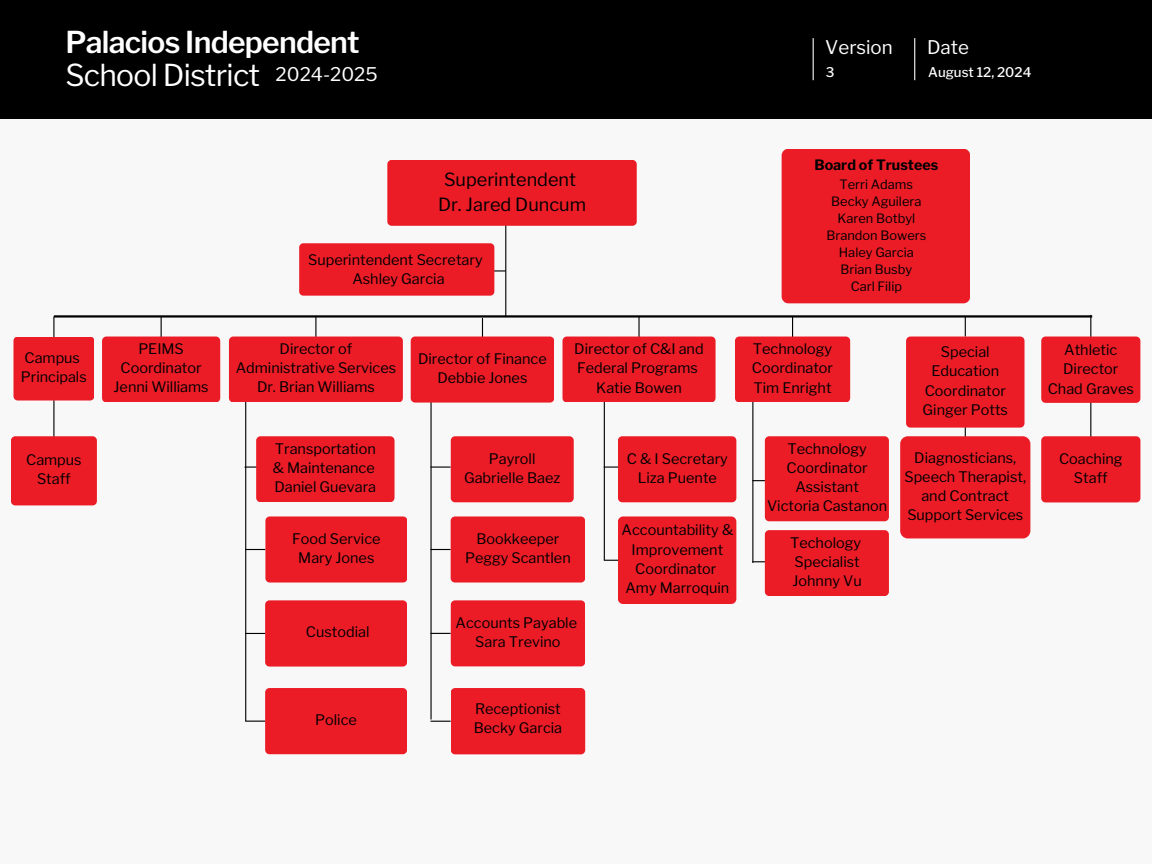
<style>
.page{position:relative;width:1152px;height:864px;background:#f8f8f8}
.page>*{position:absolute;margin:0;border:0;box-sizing:border-box;transform-origin:0 0}
.t1{font:600 30px "Libre Franklin";letter-spacing:-.025em;color:#fff}
.t2{font:30px "Libre Franklin";letter-spacing:-.025em;color:#fff}
.t3{font:18.75px "Libre Franklin";color:#fff}
.t4{font:18.15px/24.8px "Libre Franklin";color:#000;text-align:center}
.t5{font:14.4px/19.2px "Libre Franklin";color:#000;text-align:center}
.t6{font:700 14.25px "Libre Franklin";color:#000}
.t7{font:500 13.35px "Libre Franklin";color:#fff}
.t8{font:12.75px "Libre Franklin";color:#000}
</style>
<div class="page">
<hr style="left:53px;top:401px;width:1px;height:59px;background:#000">
<hr style="left:245px;top:388px;width:1px;height:333px;background:#000">
<hr style="left:430px;top:383px;width:2px;height:336px;background:#000">
<hr style="left:752px;top:561px;width:33px;height:1px;background:#000">
<hr style="left:604px;top:370px;width:1px;height:190px;background:#000">
<hr style="left:752px;top:401px;width:1px;height:162px;background:#000">
<hr style="left:638px;top:317px;width:2px;height:25px;background:#000">
<hr style="left:505px;top:215px;width:1px;height:102px;background:#000">
<hr style="left:54px;top:315px;width:1038px;height:3px;background:#000">
<div style="left:11px;top:436px;width:86px;height:69px;background:#ec1c27"></div>
<svg style="left:13px;top:316px;width:81px;height:85px"></svg>
<svg style="left:245px;top:600px;width:162px;height:67px;background:#ea3740"></svg>
<svg style="left:245px;top:688px;width:162px;height:66px;background:#eb363f"></svg>
<svg style="left:245px;top:436px;width:149px;height:66px;background:#ea2b35"></svg>
<svg style="left:229px;top:317px;width:174px;height:85px"></svg>
<svg style="left:245px;top:516px;width:162px;height:67px;background:#ea3841"></svg>
<svg style="left:430px;top:688px;width:155px;height:66px;background:#ec3842"></svg>
<svg style="left:430px;top:516px;width:155px;height:67px;background:#eb3a43"></svg>
<svg style="left:430px;top:600px;width:155px;height:66px;background:#eb3841"></svg>
<svg style="left:430px;top:436px;width:144px;height:66px;background:#eb3b44"></svg>
<hr style="left:965px;top:411px;width:1px;height:33px;background:#000">
<div style="left:900px;top:436px;width:130px;height:102px;background:#ec1c27"></div>
<svg style="left:906px;top:317px;width:119px;height:111px"></svg>
<hr style="left:604px;top:560px;width:63px;height:1px;background:#000">
<div style="left:618px;top:516px;width:118px;height:88px;background:#ec1c27"></div>
<div style="left:765px;top:530px;width:124px;height:66px;background:#ec1c27"></div>
<svg style="left:604px;top:436px;width:132px;height:66px;background:#e9303a"></svg>
<svg style="left:752px;top:436px;width:137px;height:85px;background:#ea2f39"></svg>
<div style="left:562px;top:337px;width:154px;height:65px;background:#ec1c27"></div>
<svg style="left:735px;top:317px;width:115px;height:85px"></svg>
<div style="left:387px;top:160px;width:250px;height:66px;background:#ec1c27"></div>
<hr style="left:486px;top:270px;width:20px;height:2px;background:#000">
<div style="left:299px;top:243px;width:195px;height:53px;background:#ec1c27"></div>
<hr style="left:1090px;top:388px;width:1px;height:56px;background:#000">
<div style="left:1041px;top:436px;width:99px;height:66px;background:#ec1c27"></div>
<svg style="left:1041px;top:315px;width:99px;height:88px"></svg>
<svg style="left:102px;top:317px;width:118px;height:85px"></svg>
<div style="left:782px;top:149px;width:188px;height:154px;background:#ec1c27"></div>
<div style="left:0;top:0;width:1152px;height:118px;background:#000"></div>
<hr style="left:813px;top:38px;width:1px;height:42px;background:#f8f8f8">
<hr style="left:914px;top:38px;width:1px;height:42px;background:#f8f8f8">
<svg style="left:411px;top:318px;width:143px;height:85px"></svg>
<p class="t1" style="left:65px;top:24px;width:296px">Palacios Independent</p>
<p class="t2" style="left:65px;top:57px;width:196px">School District</p>
<p class="t3" style="left:276px;top:62px;width:104px">2024-2025</p>
<p class="t3" style="left:825px;top:36px;width:69px">Version</p>
<p class="t7" style="left:826px;top:64px;width:10px">3</p>
<p class="t3" style="left:927px;top:36px;width:43px">Date</p>
<p class="t7" style="left:928px;top:64px;width:105px">August 12, 2024</p>
<h2 class="t5" style="left:25px;top:348px;width:57px">Campus</h2>
<h3 class="t5" style="left:21px;top:367px;width:67px">Principals</h3>
<h1 class="t5" style="left:26px;top:450px;width:57px">Campus<br>Staff</h1>
<p class="t5" style="left:121px;top:339px;width:83px">PEIMS<br>Coordinator</p>
<p class="t5" style="left:114px;top:378px;width:97px">Jenni Williams</p>
<p class="t4" style="left:438px;top:167px;width:150px">Superintendent<br>Dr. Jared Duncum</p>
<p class="t5" style="left:308px;top:251px;width:176px">Superintendent Secretary</p>
<p class="t5" style="left:352px;top:270px;width:94px">Ashley Garcia</p>
<p class="t5" style="left:236px;top:339px;width:162px">Director of<br>Administrative Services</p>
<p class="t5" style="left:257px;top:377px;width:119px">Dr. Brian Williams</p>
<h3 class="t5" style="left:273px;top:439px;width:105px;text-align:left">Transportation &amp; Maintenance</h3>
<h4 class="t5" style="left:274px;top:477px;width:103px">Daniel Guevara</h4>
<p class="t5" style="left:418px;top:349px;width:130px">Director of Finance</p>
<p class="t5" style="left:438px;top:368px;width:91px">Debbie Jones</p>
<p class="t5" style="left:574px;top:340px;width:131px;text-align:left">Director of C&amp;I and<br>Federal Programs</p>
<p class="t5" style="left:596px;top:378px;width:87px">Katie Bowen</p>
<p class="t5" style="left:489px;top:449px;width:48px">Payroll</p>
<p class="t5" style="left:464px;top:468px;width:98px">Gabrielle Baez</p>
<p class="t5" style="left:627px;top:449px;width:102px">C &amp; I Secretary</p>
<p class="t5" style="left:638px;top:468px;width:81px">Liza Puente</p>
<p class="t5" style="left:292px;top:529px;width:90px">Food Service</p>
<p class="t5" style="left:298px;top:548px;width:78px">Mary Jones</p>
<h3 class="t5" style="left:306px;top:623px;width:65px">Custodial</h3>
<p class="t5" style="left:476px;top:529px;width:84px">Bookkeeper</p>
<p class="t5" style="left:465px;top:548px;width:107px">Peggy Scantlen</p>
<h3 class="t5" style="left:456px;top:613px;width:123px">Accounts Payable</h3>
<p class="t5" style="left:475px;top:632px;width:87px">Sara Trevino</p>
<p class="t5" style="left:622px;top:521px;width:113px">Accountability &amp;<br>Improvement<br>Coordinator</p>
<p class="t5" style="left:625px;top:578px;width:105px">Amy Marroquin</p>
<p class="t6" style="left:814px;top:157px;width:125px">Board of Trustees</p>
<p class="t8" style="left:840px;top:176px;width:75px">Terri Adams</p>
<p class="t8" style="left:831px;top:193px;width:92px">Becky Aguilera</p>
<p class="t8" style="left:838px;top:210px;width:79px">Karen Botbyl</p>
<p class="t8" style="left:827px;top:228px;width:101px">Brandon Bowers</p>
<p class="t8" style="left:839px;top:245px;width:76px">Haley Garcia</p>
<p class="t8" style="left:841px;top:262px;width:73px">Brian Busby</p>
<p class="t8" style="left:851px;top:279px;width:53px">Carl Filip</p>
<p class="t5" style="left:752px;top:340px;width:83px;text-align:left">Technology<br>Coordinator</p>
<p class="t5" style="left:754px;top:378px;width:80px">Tim Enright</p>
<p class="t5" style="left:787px;top:439px;width:83px">Technology<br>Coordinator<br>Assistant</p>
<p class="t5" style="left:767px;top:497px;width:122px">Victoria Castanon</p>
<p class="t5" style="left:790px;top:533px;width:73px">Techology</p>
<p class="t5" style="left:795px;top:552px;width:67px">Specialist</p>
<p class="t5" style="left:793px;top:571px;width:71px">Johnny Vu</p>
<p class="t5" style="left:925px;top:343px;width:83px">Special<br>Education<br>Coordinator</p>
<p class="t5" style="left:923px;top:400px;width:87px">Ginger Potts</p>
<p class="t5" style="left:904px;top:448px;width:123px">Diagnosticians,<br>Speech Therapist, and Contract<br>Support Services</p>
<p class="t5" style="left:315px;top:710px;width:43px">Police</p>
<p class="t5" style="left:475px;top:699px;width:87px">Receptionist</p>
<p class="t5" style="left:474px;top:718px;width:90px">Becky Garcia</p>
<p class="t5" style="left:1063px;top:341px;width:57px;text-align:left">Athletic<br>Director</p>
<p class="t5" style="left:1048px;top:379px;width:88px">Chad Graves</p>
<p class="t5" style="left:1059px;top:449px;width:65px">Coaching<br>Staff</p>
</div>
